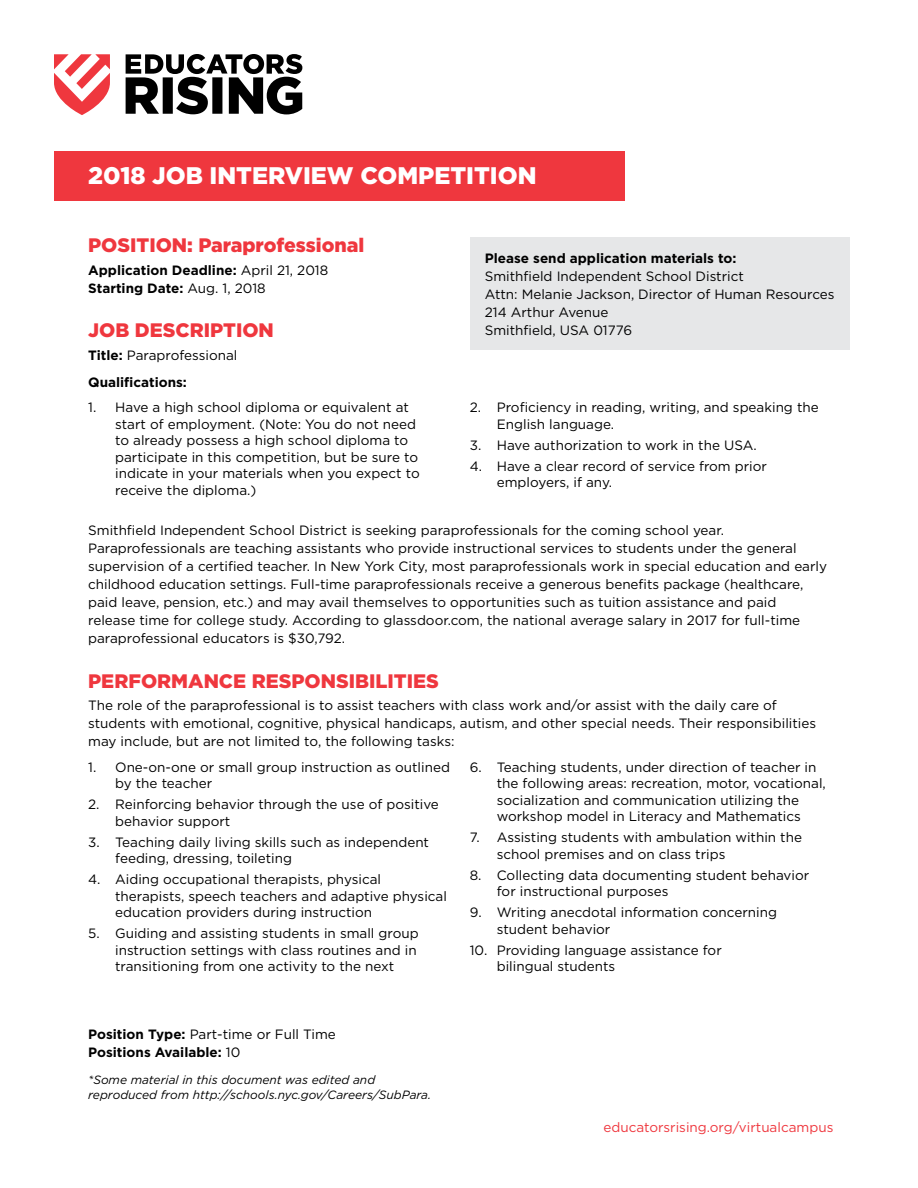
<style>
.page{position:relative;width:918px;height:1188px;background:#fff}
.page>*{position:absolute;margin:0;border:0;box-sizing:border-box;transform-origin:0 0}
.t1{font:900 24px "Gotham";color:#fff}
.t2{font:900 19.5px "Gotham";color:#ef373e}
.t3{font:13.5px/16.5px "Gotham";color:#000}
.t4{font:700 13.5px/18px "Gotham";color:#000}
.t5{font:13.5px "Gotham";color:#ef373e}
.t6{font:italic 12px/15px "Gotham";color:#000}
.s1{font-weight:400}
</style>
<div class="page">
<div style="left:54px;top:151px;width:571px;height:50px;background:#ef373e"></div>
<svg style="left:126px;top:54px;width:176px;height:60px"></svg>
<svg style="left:54px;top:54px;width:56px;height:61px"></svg>
<div style="left:470px;top:237px;width:380px;height:113px;background:#e6e7e8"></div>
<h1 class="t1" style="left:88px;top:159px;width:429px">2018 Job Interview COMPETITION</h1>
<h2 class="t2" style="left:88px;top:232px;width:278px">POSITION: Paraprofessional</h2>
<p class="t4" style="left:88px;top:261px;width:242px">Application Deadline: <span class="s1">April 21, 2018<br></span>Starting Date: <span class="s1">Aug. 1, 2018</span></p>
<h2 class="t2" style="left:88px;top:317px;width:187px">JOB DESCRIPTION</h2>
<p class="t4" style="left:88px;top:341px;width:151px;line-height:27px">Title: <span class="s1">Paraprofessional<br></span>Qualifications:</p>
<p class="t3" style="left:115px;top:399px;width:306px;text-indent:-27px">1. Have a high school diploma or equivalent at start of employment. (Note: You do not need to already possess a high school diploma to participate in this competition, but be sure to indicate in your materials when you expect to receive the diploma.)</p>
<p class="t3" style="left:497px;top:399px;width:323px;text-indent:-27px">2. Proficiency in reading, writing, and speaking the<br>English language.</p>
<p class="t4" style="left:485px;top:249px;width:253px">Please send application materials to:</p>
<p class="t3" style="left:485px;top:267px;width:351px;line-height:18px">Smithfield Independent School District<br>Attn: Melanie Jackson, Director of Human Resources 214 Arthur Avenue<br>Smithfield, USA 01776</p>
<p class="t3" style="left:470px;top:436px;width:288px">3. Have authorization to work in the USA.</p>
<p class="t3" style="left:497px;top:457px;width:272px;text-indent:-27px">4. Have a clear record of service from prior employers, if any.</p>
<p class="t3" style="left:88px;top:521px;width:740px;line-height:18px">Smithfield Independent School District is seeking paraprofessionals for the coming school year.<br>Paraprofessionals are teaching assistants who provide instructional services to students under the general supervision of a certified teacher. In New York City, most paraprofessionals work in special education and early childhood education settings. Full-time paraprofessionals receive a generous benefits package (healthcare, paid leave, pension, etc.) and may avail themselves to opportunities such as tuition assistance and paid<br>release time for college study. According to glassdoor.com, the national average salary in 2017 for full-time paraprofessional educators is $30,792.</p>
<h2 class="t2" style="left:88px;top:667px;width:351px">PERFORMANCE RESPONSIBILITIES</h2>
<p class="t3" style="left:88px;top:696px;width:729px;line-height:18px">The role of the paraprofessional is to assist teachers with class work and/or assist with the daily care of students with emotional, cognitive, physical handicaps, autism, and other special needs. Their responsibilities may include, but are not limited to, the following tasks:</p>
<p class="t3" style="left:115px;top:758px;width:336px;text-indent:-27px">1. One-on-one or small group instruction as outlined by the teacher</p>
<p class="t3" style="left:115px;top:796px;width:325px;text-indent:-27px">2. Reinforcing behavior through the use of positive behavior support</p>
<p class="t3" style="left:115px;top:833px;width:315px;text-indent:-27px">3. Teaching daily living skills such as independent feeding, dressing, toileting</p>
<p class="t3" style="left:115px;top:871px;width:333px;text-indent:-27px">4. Aiding occupational therapists, physical therapists, speech teachers and adaptive physical education providers during instruction</p>
<p class="t3" style="left:115px;top:925px;width:305px;text-indent:-27px">5. Guiding and assisting students in small group instruction settings with class routines and in transitioning from one activity to the next</p>
<p class="t3" style="left:497px;top:758px;width:331px;text-indent:-27px">6. Teaching students, under direction of teacher in the following areas: recreation, motor, vocational, socialization and communication utilizing the workshop model in Literacy and Mathematics</p>
<p class="t3" style="left:497px;top:829px;width:307px;text-indent:-27px">7. Assisting students with ambulation within the school premises and on class trips</p>
<p class="t3" style="left:497px;top:866px;width:314px;text-indent:-27px">8. Collecting data documenting student behavior for instructional purposes</p>
<p class="t3" style="left:497px;top:904px;width:282px;text-indent:-27px">9. Writing anecdotal information concerning student behavior</p>
<p class="t3" style="left:497px;top:941px;width:227px;text-indent:-27px">10. Providing language assistance for bilingual students</p>
<p class="t4" style="left:88px;top:1025px;width:249px">Position Type: <span class="s1">Part-time or Full Time<br></span>Positions Available: <span class="s1">10</span></p>
<p class="t6" style="left:88px;top:1072px;width:345px">*Some material in this document was edited and reproduced from http://schools.nyc.gov/Careers/SubPara.</p>
<p class="t5" style="left:603px;top:1119px;width:231px">educatorsrising.org/virtualcampus</p>
</div>
